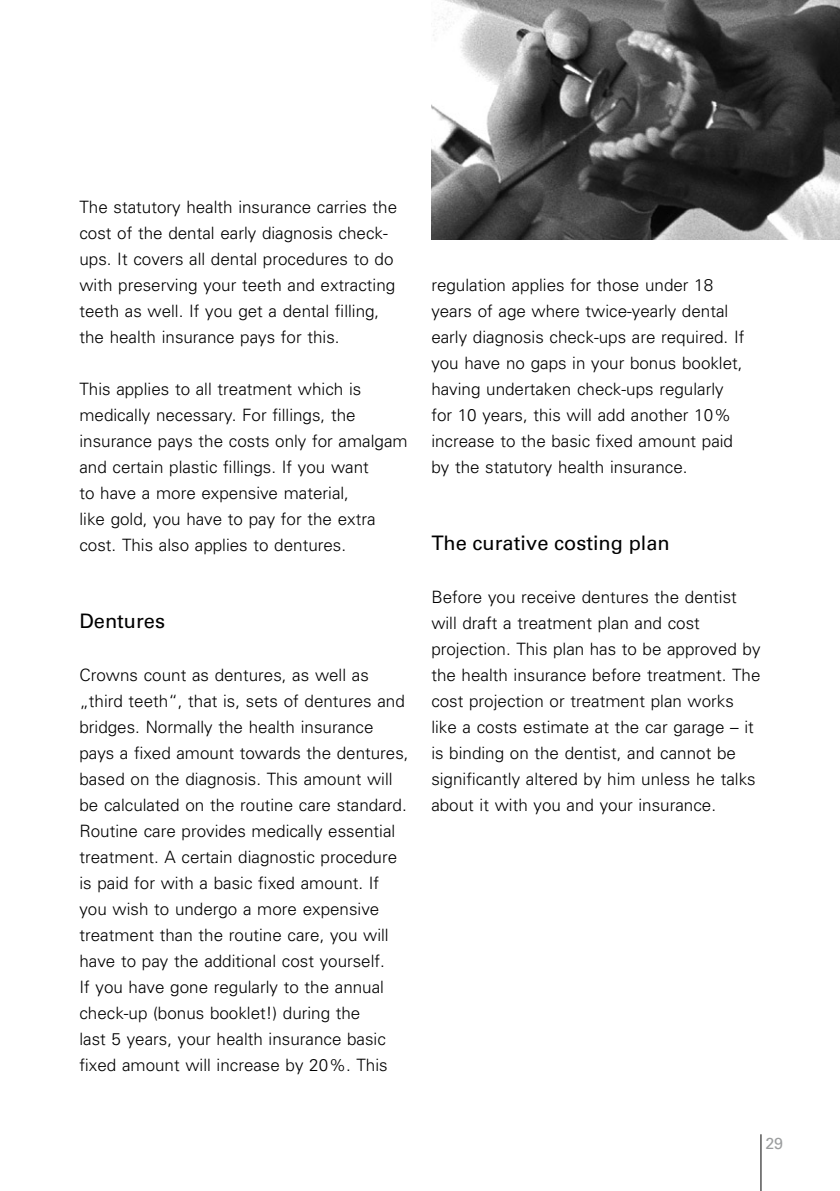
<style>
.page{position:relative;width:840px;height:1191px;background:#fff}
.page>*{position:absolute;margin:0;border:0;box-sizing:border-box;transform-origin:0 0}
.t1{font:20px "Univers LT";color:#000}
.t2{font:300 17px/26px "Univers";color:#000}
.t3{font:16px "Univers LT";color:#9b9d9e}
</style>
<div class="page">
<img style="left:431px;top:0;width:408px;height:240px">
<hr style="left:760px;top:1134px;width:1px;height:57px;background:#000">
<p class="t2" style="left:79px;top:193px;width:319px">The statutory health insurance carries the cost of the dental early diagnosis check&shy;ups. It covers all dental procedures to do with preserving your teeth and extracting teeth as well. If you get a dental filling, the health insurance pays for this.</p>
<p class="t2" style="left:79px;top:375px;width:329px">This applies to all treatment which is medically necessary. For fillings, the insurance pays the costs only for amalgam and certain plastic fillings. If you want<br>to have a more expensive material,<br>like gold, you have to pay for the extra cost. This also applies to dentures.</p>
<p class="t1" style="left:79px;top:609px;width:87px">Dentures</p>
<p class="t2" style="left:79px;top:661px;width:330px">Crowns count as dentures, as well as „third teeth“, that is, sets of dentures and bridges. Normally the health insurance pays a fixed amount towards the dentures, based on the diagnosis. This amount will be calculated on the routine care standard.<br>Routine care provides medically essential treatment. A certain diagnostic procedure is paid for with a basic fixed amount. If you wish to undergo a more expensive treatment than the routine care, you will have to pay the additional cost yourself.<br>If you have gone regularly to the annual check-up (bonus booklet!) during the<br>last 5 years, your health insurance basic fixed amount will increase by 20%. This</p>
<p class="t2" style="left:431px;top:271px;width:314px">regulation applies for those under 18 years of age where twice-yearly dental early diagnosis check-ups are required. If you have no gaps in your bonus booklet, having undertaken check-ups regularly for 10 years, this will add another 10% increase to the basic fixed amount paid by the statutory health insurance.</p>
<p class="t1" style="left:431px;top:531px;width:240px">The curative costing plan</p>
<p class="t2" style="left:431px;top:583px;width:330px">Before you receive dentures the dentist will draft a treatment plan and cost projection. This plan has to be approved by the health insurance before treatment. The cost projection or treatment plan works like a costs estimate at the car garage – it is binding on the dentist, and cannot be significantly altered by him unless he talks about it with you and your insurance.</p>
<p class="t3" style="left:765px;top:1134px;width:19px">29</p>
</div>
